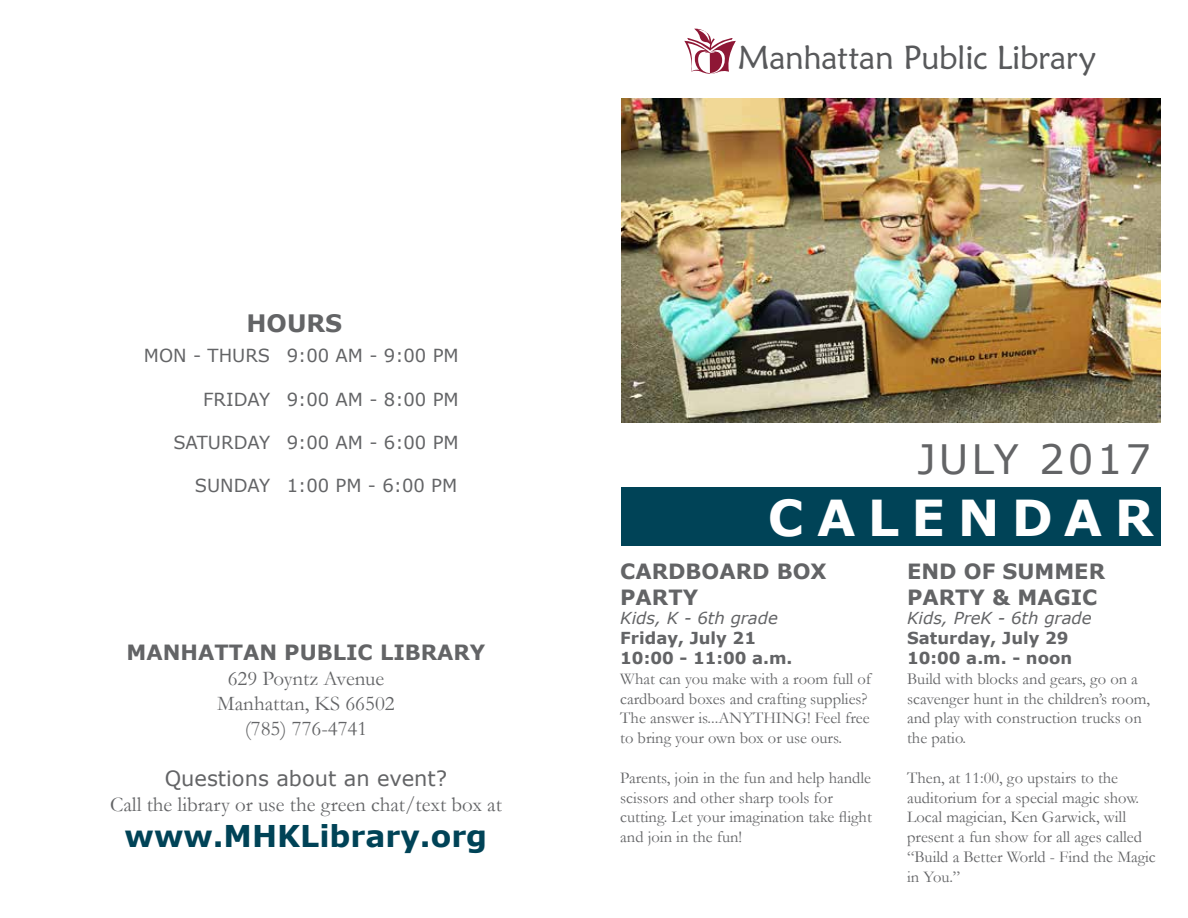
<style>
.page{position:relative;width:1188px;height:918px;background:#fff}
.page>*{position:absolute;margin:0;border:0;box-sizing:border-box;transform-origin:0 0}
.t1{font:700 49.5px "Verdana";letter-spacing:.25em;color:#fff}
.t2{font:40.5px "Verdana";letter-spacing:.075em;color:#636466}
.t3{font:33.15px "Maiandra GD";letter-spacing:-.01em;color:#58595b}
.t4{font:700 30px "Verdana";color:#004357}
.t5{font:700 24px "Verdana";color:#636466}
.t6{font:21px/25.2px "Garamond";color:#636466;text-align:center}
.t7{font:700 21px/25.2px "Verdana";color:#636466}
.t8{font:21px "Verdana";color:#636466}
.t9{font:18px "Verdana";color:#636466}
.t10{font:16.5px/19.8px "Garamond";color:#636466}
.t11{font:700 16.5px/19.8px "Verdana";color:#636466}
.t12{font:italic 16.5px "Verdana";color:#636466}
</style>
<div class="page">
<div style="left:621px;top:487px;width:540px;height:59px;background:#004357"></div>
<svg style="left:684px;top:29px;width:52px;height:45px"></svg>
<img style="left:621px;top:98px;width:540px;height:324px">
<h3 class="t5" style="left:247px;top:306px;width:97px">HOURS</h3>
<p class="t9" style="left:144px;top:344px;width:128px">MON - THURS</p>
<p class="t9" style="left:203px;top:387px;width:68px">FRIDAY</p>
<p class="t9" style="left:174px;top:430px;width:98px">SATURDAY</p>
<p class="t9" style="left:195px;top:473px;width:77px">SUNDAY</p>
<p class="t9" style="left:287px;top:344px;width:174px">9:00 AM - 9:00 PM</p>
<p class="t9" style="left:287px;top:387px;width:174px">9:00 AM - 8:00 PM</p>
<p class="t9" style="left:287px;top:430px;width:174px">9:00 AM - 6:00 PM</p>
<p class="t9" style="left:287px;top:473px;width:172px">1:00 PM - 6:00 PM</p>
<p class="t7" style="left:127px;top:639px;width:360px">MANHATTAN PUBLIC LIBRARY</p>
<p class="t6" style="left:217px;top:665px;width:179px">629 Poyntz Avenue<br>Manhattan, KS 66502 (785) 776-4741</p>
<p class="t8" style="left:165px;top:764px;width:284px">Questions about an event?</p>
<p class="t6" style="left:110px;top:791px;width:393px">Call the library or use the green chat/text box at</p>
<h3 class="t4" style="left:125px;top:815px;width:364px">www.MHKLibrary.org</h3>
<h3 class="t3" style="left:738px;top:37px;width:360px">Manhattan Public Library</h3>
<h2 class="t2" style="left:917px;top:432px;width:235px">JULY 2017</h2>
<h1 class="t1" style="left:768px;top:483px;width:387px">CALENDAR</h1>
<p class="t7" style="left:620px;top:559px;width:208px">CARDBOARD BOX<br>PARTY</p>
<p class="t12" style="left:620px;top:607px;width:159px">Kids, K - 6th grade</p>
<p class="t11" style="left:620px;top:628px;width:174px">Friday, July 21<br>10:00 - 11:00 a.m.</p>
<p class="t10" style="left:620px;top:668px;width:252px">What can you make with a room full of cardboard boxes and crafting supplies?<br>The answer is...ANYTHING! Feel free to bring your own box or use ours.</p>
<p class="t10" style="left:620px;top:767px;width:253px">Parents, join in the fun and help handle scissors and other sharp tools for cutting. Let your imagination take flight and join in the fun!</p>
<p class="t7" style="left:907px;top:559px;width:199px">END OF SUMMER<br>PARTY &amp; MAGIC</p>
<p class="t12" style="left:907px;top:607px;width:186px">Kids, PreK - 6th grade</p>
<p class="t11" style="left:907px;top:628px;width:166px">Saturday, July 29<br>10:00 a.m. - noon</p>
<p class="t10" style="left:907px;top:668px;width:244px">Build with blocks and gears, go on a scavenger hunt in the children’s room, and play with construction trucks on the patio.</p>
<p class="t10" style="left:907px;top:767px;width:250px">Then, at 11:00, go upstairs to the auditorium for a special magic show.<br>Local magician, Ken Garwick, will present a fun show for all ages called “Build a Better World - Find the Magic in You.”</p>
</div>
